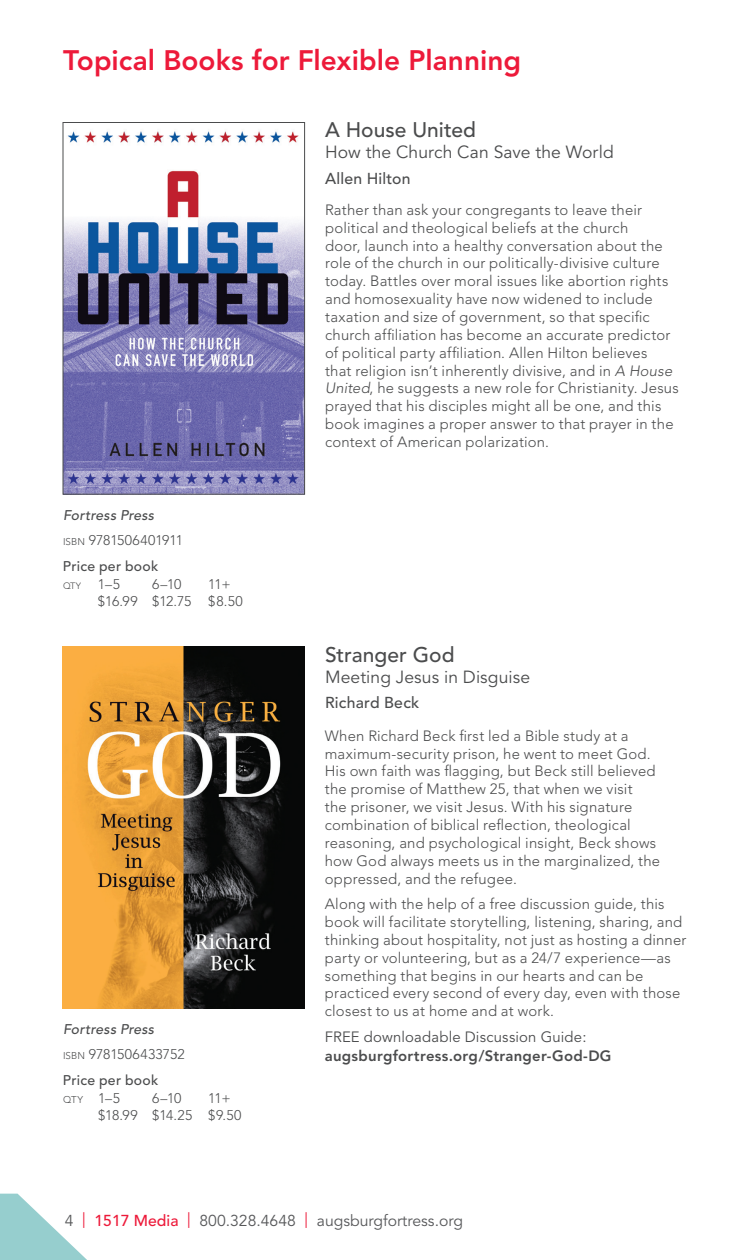
<style>
.page{position:relative;width:756px;height:1260px;background:#fff}
.page>*{position:absolute;margin:0;border:0;box-sizing:border-box;transform-origin:0 0}
.t1{font:800 28px "Avenir";color:#ed1a3a}
.t2{font:500 21px "Avenir";color:#4b4c4d}
.t3{font:17.5px "Avenir";letter-spacing:.005em;color:#4b4c4d}
.t4{font:15.75px "Avenir";color:#57585a}
.t5{font:500 15.75px "Avenir";letter-spacing:.015em;color:#4b4c4d}
.t6{font:300 14.88px/17.8px "Avenir";letter-spacing:.015em;color:#4b4c4d}
.t7{font:800 14.88px "Avenir";letter-spacing:.02em;color:#4b4c4d}
.t8{font:14.88px "Avenir";letter-spacing:.015em;color:#4b4c4d}
.t9{font:italic 500 14px/24.5px "Avenir";letter-spacing:.02em;color:#4b4c4d}
.t10{font:300 14px/17.5px "Avenir";letter-spacing:-.015em;color:#4b4c4d}
.t11{font:500 14px "Avenir";letter-spacing:.02em;color:#4b4c4d}
.t12{font:300 9.8px "Avenir";color:#4b4c4d}
.t13{font:300 9.1px "Avenir";color:#4b4c4d}
.s1{font-weight:300;font-style:normal;font-size:9.8px}
.s2{font-weight:300;font-style:normal}
.s3{font-size:14px}
.s4{font-style:italic}
.s5{color:#ed1a3a}
.s6{font-weight:500;color:#ed1a3a}
</style>
<div class="page">
<svg style="left:0;top:1194px;width:87px;height:66px"></svg>
<img style="left:65px;top:131px;width:238px;height:361px">
<div style="left:63px;top:122px;width:242px;height:372px;border:1px solid #4b4c4d"></div>
<img style="left:63px;top:647px;width:241px;height:362px">
<h1 class="t1" style="left:63px;top:44px;width:460px">Topical Books for Flexible Planning</h1>
<p class="t9" style="left:63px;top:504px;width:122px">Fortress Press<br><span class="s1">ISBN</span> <span class="s2">9781506401911</span></p>
<p class="t11" style="left:63px;top:558px;width:97px">Price per book</p>
<p class="t13" style="left:63px;top:580px;width:59px">QTY <span class="s3">1–5</span></p>
<p class="t10" style="left:152px;top:575px;width:31px">6–10</p>
<p class="t10" style="left:98px;top:575px;width:146px;text-indent:110px">11+ $16.99 $12.75 $8.50</p>
<p class="t9" style="left:63px;top:1018px;width:123px">Fortress Press<br><span class="s1">ISBN</span> <span class="s2">9781506433752</span></p>
<p class="t11" style="left:63px;top:1072px;width:97px">Price per book</p>
<p class="t12" style="left:63px;top:1094px;width:59px">QTY <span class="s3">1–5</span></p>
<p class="t10" style="left:152px;top:1089px;width:31px">6–10</p>
<p class="t10" style="left:98px;top:1089px;width:145px;text-indent:110px">11+ $18.99 $14.25 $9.50</p>
<h2 class="t2" style="left:325px;top:118px;width:153px">A House United</h2>
<p class="t3" style="left:325px;top:142px;width:290px">How the Church Can Save the World</p>
<p class="t5" style="left:325px;top:169px;width:87px">Allen Hilton</p>
<p class="t6" style="left:325px;top:201px;width:355px">Rather than ask your congregants to leave their political and theological beliefs at the church<br>door, launch into a healthy conversation about the role of the church in our politically-divisive culture today. Battles over moral issues like abortion rights and homosexuality have now widened to include taxation and size of government, so that specific church affiliation has become an accurate predictor of political party affiliation. Allen Hilton believes<br>that religion isn’t inherently divisive, and in <span class="s4">A House United</span>, he suggests a new role for Christianity. Jesus prayed that his disciples might all be one, and this book imagines a proper answer to that prayer in the context of American polarization.</p>
<h2 class="t2" style="left:325px;top:642px;width:131px">Stranger God</h2>
<p class="t3" style="left:325px;top:667px;width:207px">Meeting Jesus in Disguise</p>
<p class="t5" style="left:325px;top:694px;width:96px">Richard Beck</p>
<p class="t6" style="left:325px;top:727px;width:337px">When Richard Beck first led a Bible study at a maximum-security prison, he went to meet God.<br>His own faith was flagging, but Beck still believed the promise of Matthew 25, that when we visit<br>the prisoner, we visit Jesus. With his signature combination of biblical reflection, theological reasoning, and psychological insight, Beck shows how God always meets us in the marginalized, the oppressed, and the refugee.</p>
<p class="t6" style="left:325px;top:895px;width:363px">Along with the help of a free discussion guide, this book will facilitate storytelling, listening, sharing, and thinking about hospitality, not just as hosting a dinner party or volunteering, but as a 24/7 experience—as something that begins in our hearts and can be practiced every second of every day, even with those closest to us at home and at work.</p>
<p class="t8" style="left:325px;top:1028px;width:263px">FREE downloadable Discussion Guide:</p>
<p class="t7" style="left:325px;top:1047px;width:288px">augsburgfortress.org/Stranger-God-DG</p>
<p class="t4" style="left:65px;top:1212px;width:400px">4 <span class="s5">|</span> <span class="s6">1517 Media</span> <span class="s5">|</span> 800.328.4648 <span class="s5">|</span> augsburgfortress.org</p>
</div>
